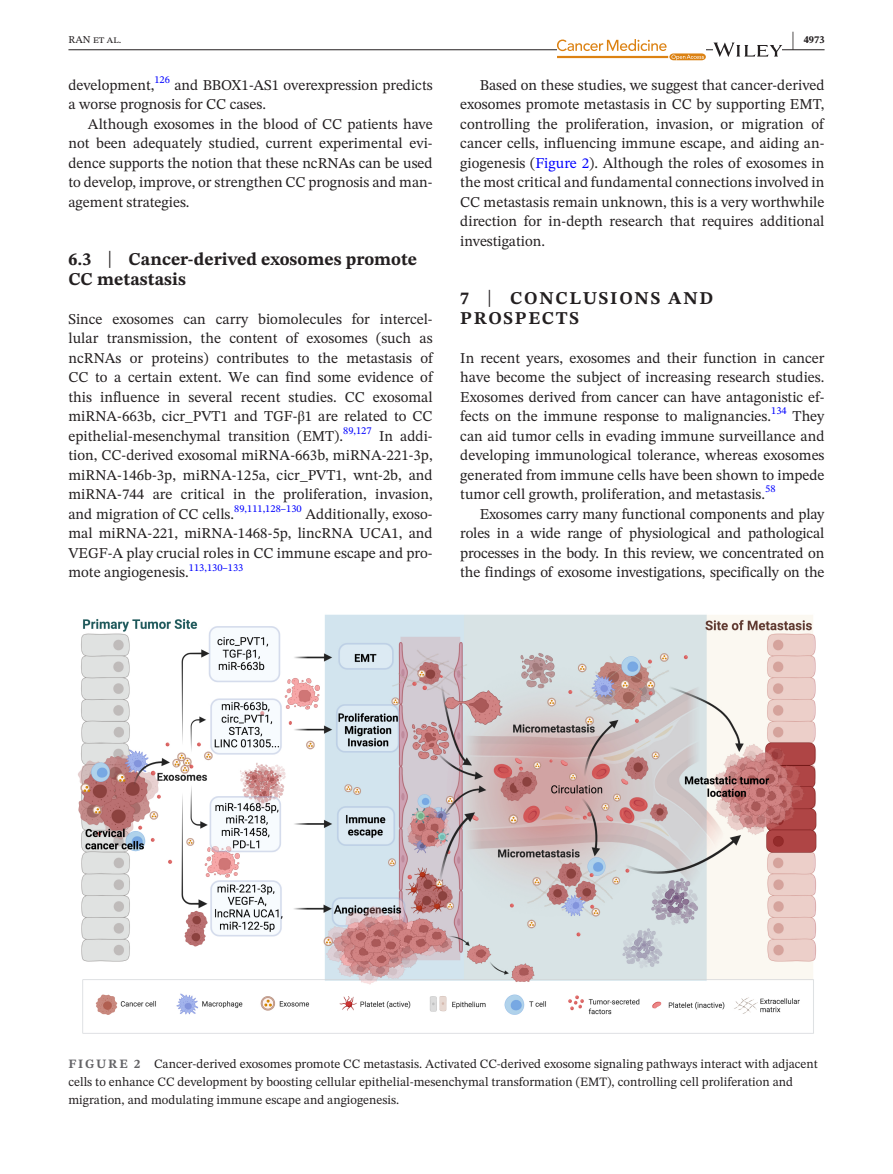
<style>
.page{position:relative;width:893px;height:1174px;background:#fff}
.page>*{position:absolute;margin:0;border:0;box-sizing:border-box;transform-origin:0 0}
.t1{font:700 21px "STIX Two Text";color:#231f20;scale:.42 1}
.t2{font:700 18px/19.5px "STIX Two Text";color:#231f20}
.t3{font:700 18px/19.5px "STIX Two Text";letter-spacing:.1em;color:#231f20}
.t4{font:15px/19.5px "STIX Two Text";color:#231f20;text-align:justify}
.t5{font:12.75px/18px "STIX Two Text";color:#231f20}
.t6{font:10.5px "STIX Two Text";color:#00f}
.t7{font:10.5px "STIX Two Text";color:#231f20}
.t8{font:700 10.5px "STIX Two Text";color:#231f20}
.s1{color:#00f}
.s2{font-weight:400;font-size:23.7px}
.s3{font-family:"STIX"}
.s4{font-weight:700;color:#636366}
</style>
<div class="page">
<hr style="left:68px;top:49px;width:756px;height:1px;background:#231f20">
<svg style="left:557px;top:39px;width:149px;height:21px"></svg>
<svg style="left:713px;top:43px;width:69px;height:14px"></svg>
<img style="left:78px;top:614px;width:739px;height:420px">
<h1 class="t1" style="left:792px;top:24px;width:8px">|</h1>
<p class="t7" style="left:68px;top:32px;width:54px">RAN et al.</p>
<p class="t8" style="left:804px;top:32px;width:22px">4973</p>
<p class="t4" style="left:68px;top:75px;width:87px">development,</p>
<p class="t6" style="left:154px;top:72px;width:17px">126</p>
<p class="t4" style="left:68px;top:75px;width:366px;text-indent:106px">and BBOX1-AS1 overexpression predicts a worse prognosis for CC cases.</p>
<p class="t4" style="left:68px;top:114px;width:366px;text-indent:20px">Although exosomes in the blood of CC patients have not been adequately studied, current experimental evi&shy;dence supports the notion that these ncRNAs can be used to develop, improve, or strengthen CC prognosis and man&shy;agement strategies.</p>
<p class="t4" style="left:460px;top:75px;width:366px;text-indent:20px">Based on these studies, we suggest that cancer-derived exosomes promote metastasis in CC by supporting EMT, controlling the proliferation, invasion, or migration of cancer cells, influencing immune escape, and aiding an&shy;giogenesis (<span class="s1">Figure 2</span>). Although the roles of exosomes in the most critical and fundamental connections involved in CC metastasis remain unknown, this is a very worthwhile direction for in-depth research that requires additional investigation.</p>
<p class="t2" style="left:68px;top:250px;width:350px">6.3 <span class="s2">|</span> Cancer-derived exosomes promote<br>CC metastasis</p>
<p class="t4" style="left:68px;top:309px;width:366px">Since exosomes can carry biomolecules for intercel&shy;lular transmission, the content of exosomes (such as ncRNAs or proteins) contributes to the metastasis of CC to a certain extent. We can find some evidence of this influence in several recent studies. CC exosomal miRNA-663b, cicr_PVT1 and TGF-<span class="s3">β</span>1 are related to CC epithelial-mesenchymal transition (EMT).</p>
<p class="t3" style="left:460px;top:289px;width:254px">7 <span class="s2">|</span> CONCLUSIONS AND<br>PROSPECTS</p>
<p class="t4" style="left:460px;top:348px;width:366px">In recent years, exosomes and their function in cancer have become the subject of increasing research studies.<br>Exosomes derived from cancer can have antagonistic ef&shy;fects on the immune response to malignancies.</p>
<p class="t6" style="left:771px;top:403px;width:17px">134</p>
<p class="t4" style="left:460px;top:406px;width:366px;text-indent:332px">They can aid tumor cells in evading immune surveillance and developing immunological tolerance, whereas exosomes generated from immune cells have been shown to impede tumor cell growth, proliferation, and metastasis.</p>
<p class="t6" style="left:343px;top:423px;width:30px">89,127</p>
<p class="t4" style="left:68px;top:426px;width:366px;text-indent:311px">In addi&shy;tion, CC-derived exosomal miRNA-663b, miRNA-221-3p, miRNA-146b-3p, miRNA-125a, cicr_PVT1, wnt-2b, and miRNA-744 are critical in the proliferation, invasion, and migration of CC cells.</p>
<p class="t6" style="left:765px;top:481px;width:12px">58</p>
<p class="t4" style="left:460px;top:504px;width:366px;text-indent:20px">Exosomes carry many functional components and play roles in a wide range of physiological and pathological processes in the body. In this review, we concentrated on the findings of exosome investigations, specifically on the</p>
<p class="t6" style="left:234px;top:501px;width:69px">89,111,128–130</p>
<p class="t4" style="left:68px;top:504px;width:366px;text-indent:237px">Additionally, exoso&shy;mal miRNA-221, miRNA-1468-5p, lincRNA UCA1, and VEGF-A play crucial roles in CC immune escape and pro&shy;mote angiogenesis.</p>
<p class="t6" style="left:189px;top:559px;width:56px">113,130–133</p>
<p class="t5" style="left:68px;top:1054px;width:751px"><span class="s4">FIGURE 2</span> Cancer-derived exosomes promote CC metastasis. Activated CC-derived exosome signaling pathways interact with adjacent cells to enhance CC development by boosting cellular epithelial-mesenchymal transformation (EMT), controlling cell proliferation and migration, and modulating immune escape and angiogenesis.</p>
</div>
